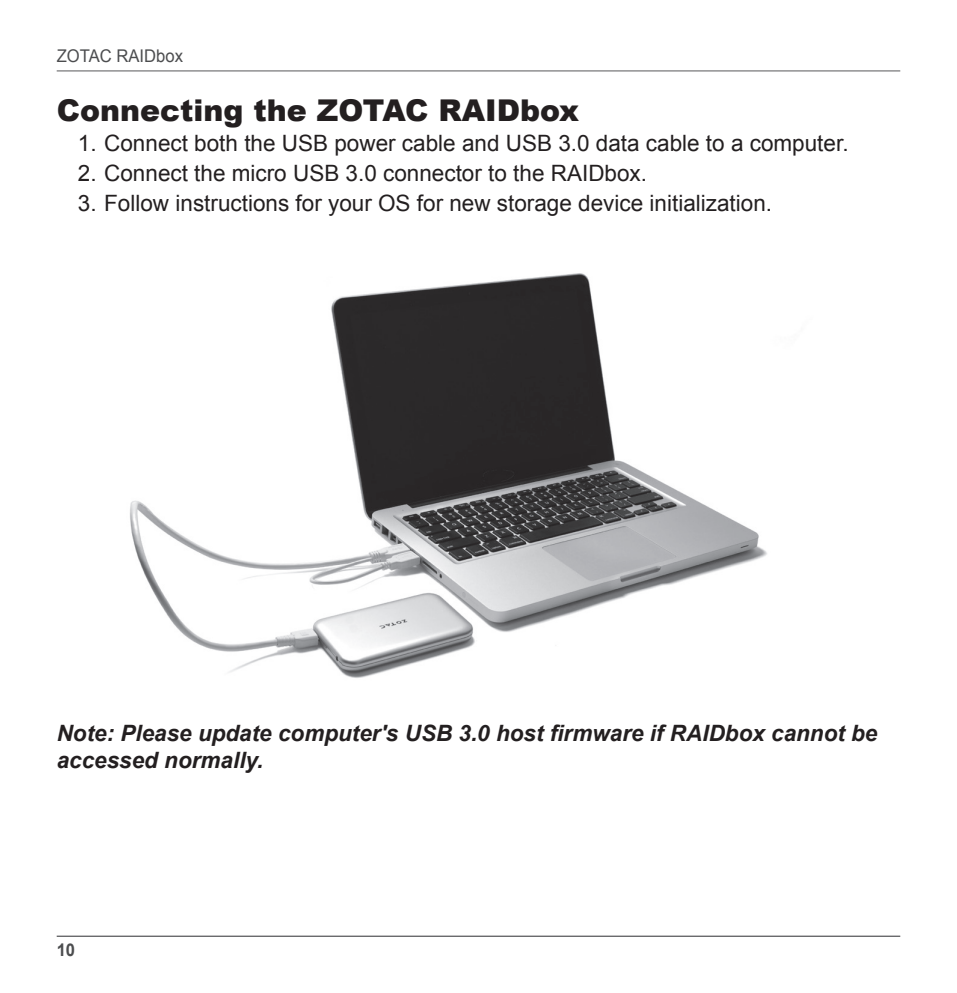
<style>
.page{position:relative;width:957px;height:993px;background:#fff}
.page>*{position:absolute;margin:0;border:0;box-sizing:border-box;transform-origin:0 0}
.t1{font:900 30px "Arial";color:#231f20}
.t2{font:22.5px "Arial";color:#231f20}
.t3{font:italic 700 22.5px/27px "Arial";color:#231f20}
.t4{font:17.5px "Arial";color:#4c4d4f;scale:.95 1}
.t5{font:700 17.5px "Arial";color:#4c4d4f;scale:.95 1}
</style>
<div class="page">
<hr style="left:57px;top:70px;width:843px;height:1px;background:#57585a">
<hr style="left:57px;top:935px;width:843px;height:1px;background:#57585a">
<img style="left:130px;top:273px;width:637px;height:405px">
<p class="t4" style="left:57px;top:45px;width:134px">ZOTAC RAIDbox</p>
<h1 class="t1" style="left:57px;top:88px;width:524px">Connecting the ZOTAC RAIDbox</h1>
<p class="t2" style="left:78px;top:128px;width:772px">1. Connect both the USB power cable and USB 3.0 data cable to a computer.</p>
<p class="t2" style="left:78px;top:158px;width:570px">2. Connect the micro USB 3.0 connector to the RAIDbox.</p>
<p class="t2" style="left:78px;top:188px;width:695px">3. Follow instructions for your OS for new storage device initialization.</p>
<p class="t3" style="left:57px;top:720px;width:822px">Note: Please update computer's USB 3.0 host firmware if RAIDbox cannot be accessed normally.</p>
<p class="t5" style="left:57px;top:938px;width:21px">10</p>
</div>
